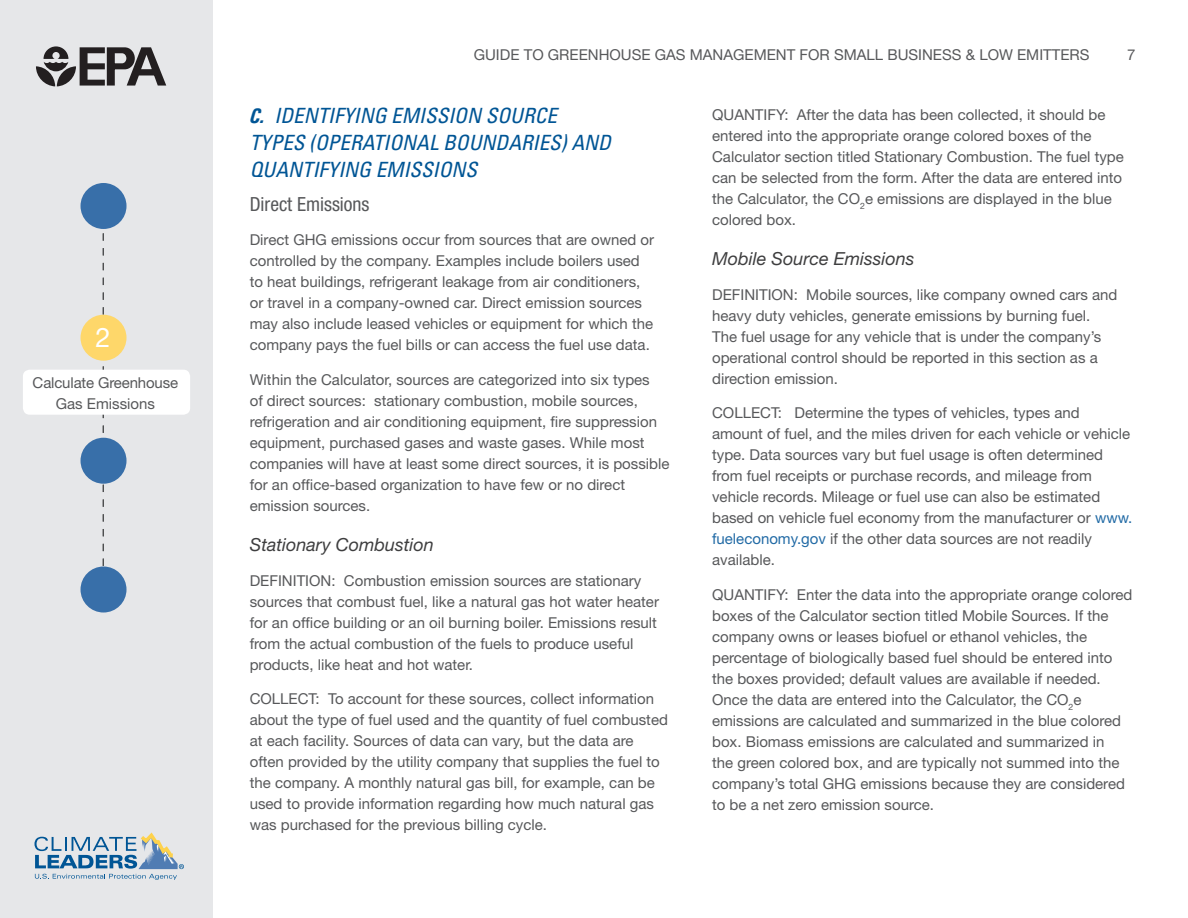
<style>
.page{position:relative;width:1188px;height:918px;background:#fff}
.page>*{position:absolute;margin:0;border:0;box-sizing:border-box;transform-origin:0 0}
.t1{font:27px "Helvetica Neue";color:#fff}
.t2{font:italic condensed 21px/27px "Univers LT Std";color:#005595}
.t3{font:condensed 19.5px "Helvetica Neue";color:#57585a}
.t4{font:italic 18px "Helvetica Neue";color:#3e3e3f}
.t5{font:15px/21px "Helvetica Neue";color:#57585a}
.s1{font-family:"Univers Condensed";font-weight:700;font-stretch:normal}
.s2{color:#216aa5}
</style>
<div class="page">
<div style="left:0;top:0;width:213px;height:918px;background:#e6e7e9"></div>
<svg style="left:35px;top:833px;width:149px;height:47px"></svg>
<svg style="left:36px;top:46px;width:130px;height:40px"></svg>
<svg style="left:103px;top:233px;width:1px;height:334px"></svg>
<div style="left:81px;top:315px;width:46px;height:46px;background:#fed76a;border-radius:50%"></div>
<div style="left:23px;top:370px;width:167px;height:45px;background:#fff;border-radius:7px"></div>
<div style="left:81px;top:183px;width:46px;height:46px;background:#386fa9;border-radius:50%"></div>
<div style="left:81px;top:438px;width:46px;height:46px;background:#386fa9;border-radius:50%"></div>
<div style="left:81px;top:567px;width:46px;height:46px;background:#386fa9;border-radius:50%"></div>
<h1 class="t1" style="left:95px;top:321px;width:17px">2</h1>
<p class="t5" style="left:33px;top:372px;width:147px;text-align:center">Calculate Greenhouse<br>Gas Emissions</p>
<p class="t5" style="left:474px;top:44px;width:617px">Guide to Greenhouse Gas Managem ent for Small Business &amp; Low Em itters</p>
<p class="t5" style="left:1127px;top:44px;width:10px">7</p>
<h2 class="t2" style="left:250px;top:102px;width:363px"><span class="s1">C.</span> IDENTIFYING EMISSION SOURCE<br>TYPES (OPERATIONAL BOUNDARIES) AND<br>QUANTIFYING EMISSIONS</h2>
<h3 class="t3" style="left:250px;top:193px;width:121px">Direct Emissions</h3>
<p class="t5" style="left:250px;top:229px;width:406px">Direct GH G emissions occur from sources that are owned or controlled by the company. Examples include boilers used to heat buildings, refrigerant leakage from air conditioners, or travel in a company-owned car. Direct emission sources may also include leased vehicles or equipment for which the company pays the fuel bills or can access the fuel use data.</p>
<p class="t5" style="left:250px;top:369px;width:421px">Within the Calculator, sources are categorized into six types<br>of direct sources: stationary combustion, mobile sources, refrigeration and air conditioning equipment, fire suppression equipment, purchased gases and waste gases. While most companies will have at least some direct sources, it is possible for an office-based organization to have few or no direct emission sources.</p>
<p class="t4" style="left:250px;top:534px;width:186px">Stationary Combustion</p>
<p class="t5" style="left:250px;top:570px;width:9px">DEFINITION</p>
<p class="t5" style="left:250px;top:570px;width:411px;text-indent:82px">: Combustion emission sources are stationary sources that combust fuel, like a natural gas hot water heater for an office building or an oil burning boiler. Emissions result from the actual combustion of the fuels to produce useful products, like heat and hot water.</p>
<p class="t5" style="left:250px;top:688px;width:21px">COLLE</p>
<p class="t5" style="left:250px;top:688px;width:420px;text-indent:48px">CT: To account for these sources, collect information about the type of fuel used and the quantity of fuel combusted at each facility. Sources of data can vary, but the data are often provided by the utility company that supplies the fuel to the company. A monthly natural gas bill, for example, can be used to provide information regarding how much natural gas was purchased for the previous billing cycle.</p>
<p class="t5" style="left:712px;top:104px;width:21px">QUANTIF</p>
<p class="t5" style="left:712px;top:104px;width:413px;text-indent:64px">Y: After the data has been collected, it should be entered into the appropriate orange colored boxes of the Calculator section titled Stationary Combustion. The fuel type can be selected from the form. After the data are entered into the Calculator, the CO<sub>2</sub>e emissions are displayed in the blue colored box.</p>
<p class="t4" style="left:712px;top:248px;width:204px">Mobile Source Emissions</p>
<p class="t5" style="left:712px;top:284px;width:9px">DEFINITION</p>
<p class="t5" style="left:712px;top:284px;width:407px;text-indent:82px">: Mobile sources, like company owned cars and heavy duty vehicles, generate emissions by burning fuel.<br>The fuel usage for any vehicle that is under the company’s operational control should be reported in this section as a direction emission.</p>
<p class="t5" style="left:712px;top:402px;width:21px">COLLE</p>
<p class="t5" style="left:712px;top:402px;width:422px;text-indent:48px">CT: Determine the types of vehicles, types and amount of fuel, and the miles driven for each vehicle or vehicle type. Data sources vary but fuel usage is often determined from fuel receipts or purchase records, and mileage from vehicle records. Mileage or fuel use can also be estimated based on vehicle fuel economy from the manufacturer or <span class="s2">www. fueleconomy.gov</span> if the other data sources are not readily available.</p>
<p class="t5" style="left:712px;top:584px;width:21px">QUANTIF</p>
<p class="t5" style="left:712px;top:584px;width:422px;text-indent:64px">Y: Enter the data into the appropriate orange colored boxes of the Calculator section titled Mobile Sources. If the company owns or leases biofuel or ethanol vehicles, the percentage of biologically based fuel should be entered into the boxes provided; default values are available if needed.<br>Once the data are entered into the Calculator, the CO<sub>2</sub>e emissions are calculated and summarized in the blue colored box. Biomass emissions are calculated and summarized in<br>the green colored box, and are typically not summed into the company’s total GH G emissions because they are considered to be a net zero emission source.</p>
</div>
